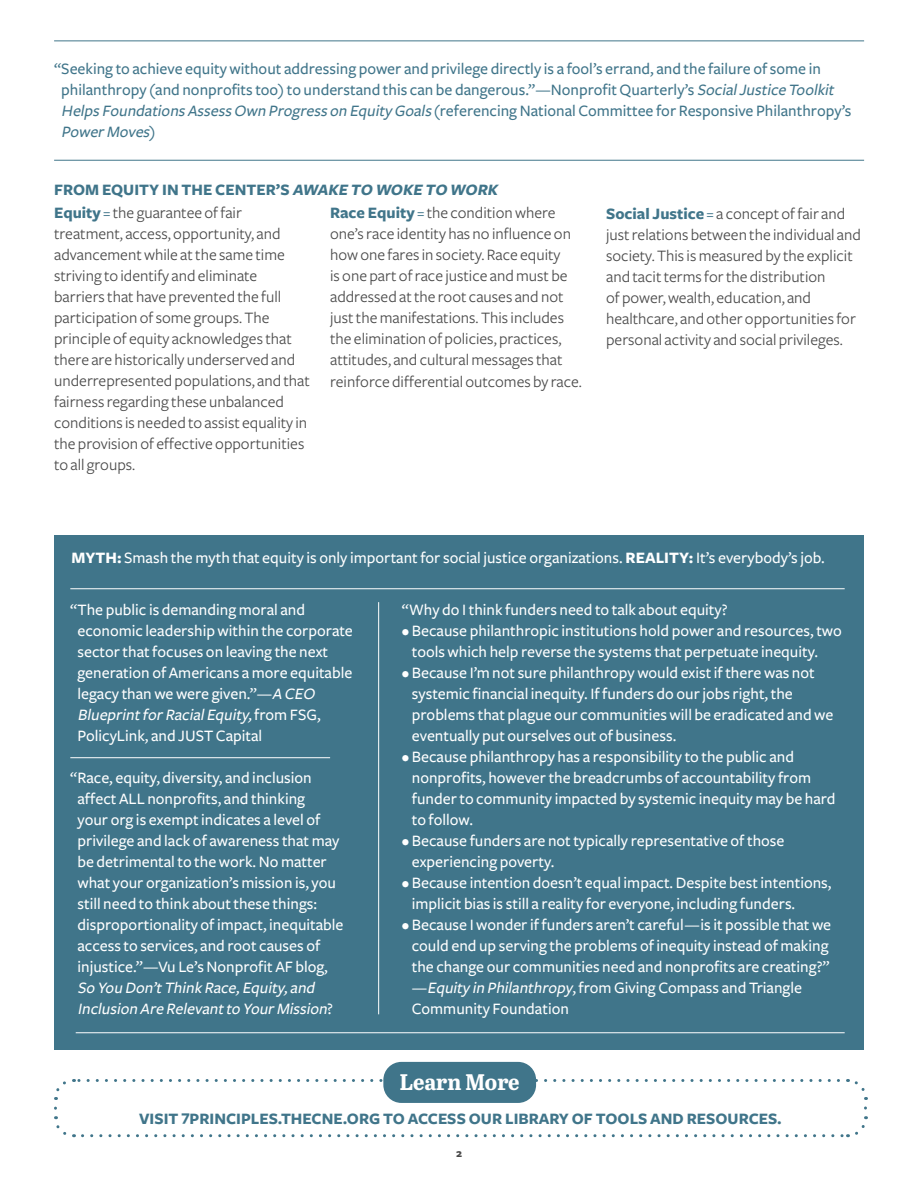
<style>
.page{position:relative;width:918px;height:1188px;background:#fff}
.page>*{position:absolute;margin:0;border:0;box-sizing:border-box;transform-origin:0 0}
.t1{font:700 22.5px "Abril Titling";color:#fff}
.t2{font:500 16.5px/21px "Freight Sans";color:#fff}
.t3{font:16.5px/21px "Freight Sans";color:#4a4a4a}
.t4{font:500 16.5px/21px "Freight Sans";color:#40758a}
.t5{font:700 16.5px "Freight Sans";color:#40758a}
.t6{font:italic 500 16.5px/21px "Freight Sans";color:#fff}
.t7{font:700 12px "Freight Sans";color:#4a4a4a}
.s1{font-style:italic}
.s2{font-weight:700;color:#40758a}
.s3{color:#40758a}
.s4{font-weight:700}
.s5{font-style:normal}
</style>
<div class="page">
<div style="left:54px;top:535px;width:810px;height:514px;background:#40758a"></div>
<hr style="left:54px;top:40px;width:810px;height:1px;background:#40758a">
<hr style="left:54px;top:160px;width:810px;height:1px;background:#40758a">
<hr style="left:70px;top:588px;width:775px;height:1px;background:#fff">
<hr style="left:70px;top:757px;width:260px;height:1px;background:#fff">
<hr style="left:76px;top:1032px;width:769px;height:1px;background:#fff">
<hr style="left:378px;top:602px;width:1px;height:412px;background:#fff">
<svg style="left:54px;top:1108px;width:21px;height:30px"></svg>
<svg style="left:82px;top:1116px;width:786px;height:21px"></svg>
<svg style="left:848px;top:1079px;width:19px;height:29px"></svg>
<svg style="left:54px;top:1079px;width:784px;height:21px"></svg>
<div style="left:383px;top:1062px;width:153px;height:41px;background:#40758a;border-radius:18px"></div>
<p class="t4" style="left:61px;top:58px;width:792px;text-indent:-7px">“Seeking to achieve equity without addressing power and privilege directly is a fool’s errand, and the failure of some in philanthropy (and nonprofits too) to understand this can be dangerous.”—Nonprofit Quarterly’s <span class="s1">SocialJustice Toolkit Helps Foundations Assess Own Progress on Equity Goals</span> (referencing National Committee for Responsive Philanthropy’s <span class="s1">Power Moves</span>)</p>
<p class="t5" style="left:54px;top:180px;width:448px">FROM EQUITY IN THE CENTER’S <span class="s1">AWAKE TO WOKE TO WORK</span></p>
<p class="t3" style="left:54px;top:203px;width:257px"><span class="s2">Equity</span> <span class="s3">=</span> the guarantee of fair treatment, access, opportunity, and advancement while at the same time striving to identify and eliminate barriers that have prevented the full participation of some groups. The principle of equity acknowledges that there are historically underserved and underrepresented populations, and that fairness regarding these unbalanced conditions is needed to assist equality in the provision of effective opportunities to all groups.</p>
<p class="t3" style="left:330px;top:203px;width:253px"><span class="s2">Race Equity</span> <span class="s3">=</span> the condition where one’s race identity has no influence on how one fares in society. Race equity<br>is one part of race justice and must be addressed at the root causes and not just the manifestations. This includes the elimination of policies, practices, attitudes, and cultural messages that reinforce differential outcomes by race.</p>
<p class="t3" style="left:606px;top:203px;width:256px"><span class="s2">Social Justice</span> <span class="s3">=</span> a concept of fair and just relations between the individual and society. This is measured by the explicit and tacit terms for the distribution<br>of power, wealth, education, and healthcare, and other opportunities for personal activity and social privileges.</p>
<p class="t2" style="left:71px;top:548px;width:755px"><span class="s4">MYTH:</span> Smash the myth that equity is only important for social justice organizations. <span class="s4">REALITY:</span> It’s everybody’s job.</p>
<p class="t2" style="left:77px;top:600px;width:277px;text-indent:-7px">“The public is demanding moral and economic leadership within the corporate sector that focuses on leaving the next generation of Americans a more equitable legacy than we were given.”—<span class="s1">A CEO Blueprintfor RacialEquity,</span>f r o m F S G , PolicyLink, and JUST Capital</p>
<p class="t2" style="left:402px;top:600px;width:327px">“Why do I think funders need to talk about equity?</p>
<p class="t2" style="left:412px;top:621px;width:432px;text-indent:-10px">• Because philanthropic institutions hold power and resources, two tools which help reverse the systems that perpetuate inequity.</p>
<p class="t2" style="left:412px;top:663px;width:423px;text-indent:-10px">• Because I’m not sure philanthropy would exist if there was not systemic financial inequity. If funders do our jobs right, the problems that plague our communities will be eradicated and we eventually put ourselves out of business.</p>
<p class="t2" style="left:412px;top:747px;width:425px;text-indent:-10px">• Because philanthropy has a responsibility to the public and nonprofits, however the breadcrumbs of accountability from funder to community impacted by systemic inequity may be hard to follow.</p>
<p class="t2" style="left:412px;top:831px;width:374px;text-indent:-10px">• Because funders are not typically representative of those experiencing poverty.</p>
<p class="t2" style="left:412px;top:873px;width:421px;text-indent:-10px">• Because intention doesn’t equal impact. Despite best intentions, implicit bias is still a reality for everyone, including funders.</p>
<p class="t2" style="left:412px;top:915px;width:421px;text-indent:-10px">• Because I wonder if funders aren’t careful—is it possible that we could end up serving the problems of inequity instead of making the change our communities need and nonprofits are creating?” —<span class="s1">Equity in Philanthropy</span>, from Giving Compass and Triangle Community Foundation</p>
<p class="t2" style="left:77px;top:768px;width:268px;text-indent:-7px">“Race, equity, diversity, and inclusion affect ALL nonprofits, and thinking<br>your org is exempt indicates a level of privilege and lack of awareness that may be detrimental to the work. No matter what your organization’s mission is, you still need to think about these things: disproportionality of impact, inequitable access to services, and root causes of injustice.”—Vu Le’s Nonprofit AF blog,</p>
<p class="t6" style="left:77px;top:978px;width:257px">So You Don’tThink Race,Equity,and<br>Inclusion Are Relevantto Your Mission<span class="s5">?</span></p>
<h1 class="t1" style="left:400px;top:1066px;width:122px">Learn More</h1>
<p class="t5" style="left:139px;top:1110px;width:644px">VISIT <sup>7</sup>PRINCIPLES.THECNE.ORG TO ACCESS OUR LIBRARY OF TOOLS AND RESOURCES.</p>
<p class="t7" style="left:456px;top:1147px;width:7px">2</p>
</div>
